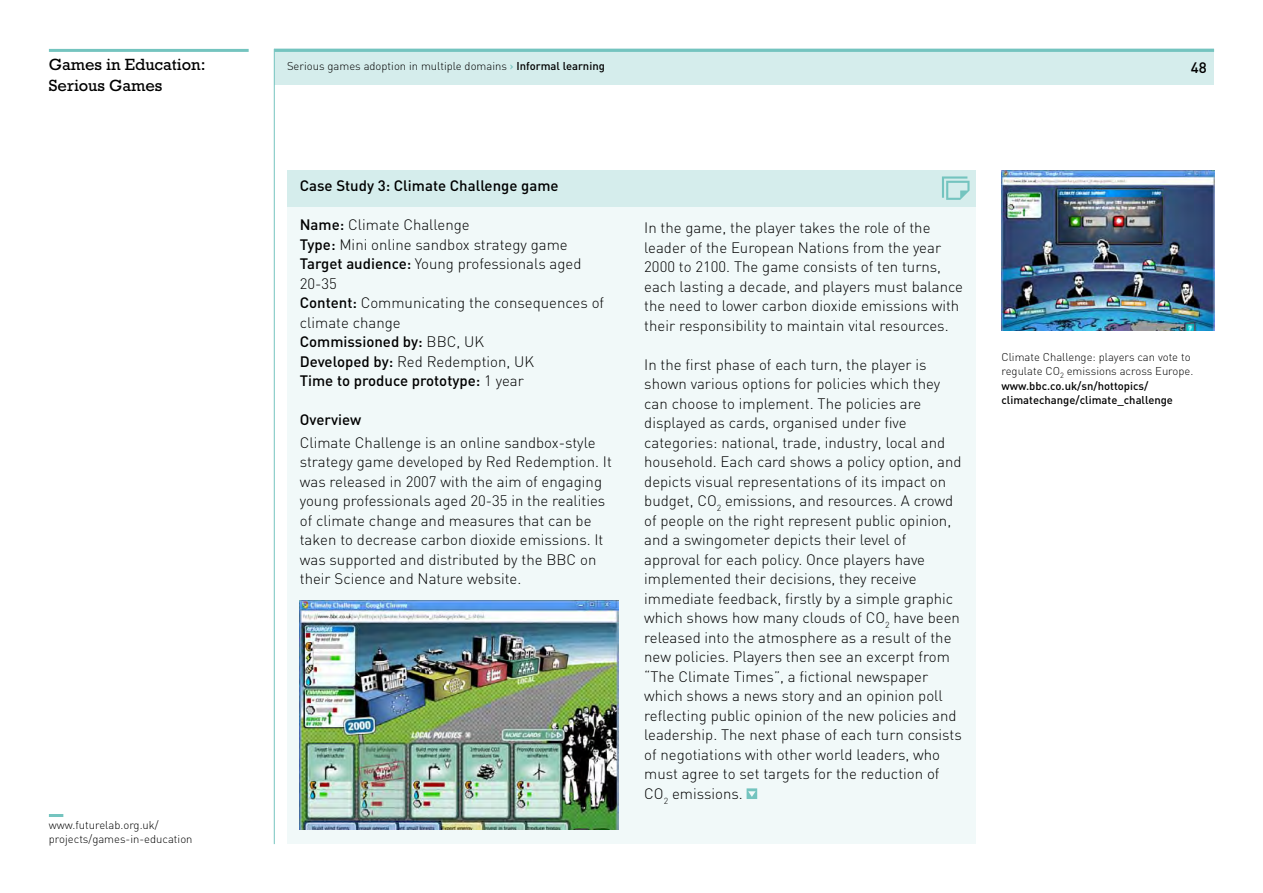
<style>
.page{position:relative;width:1263px;height:893px;background:#fff}
.page>*{position:absolute;margin:0;border:0;box-sizing:border-box;transform-origin:0 0}
.t1{font:16.5px/21px "M Rockwell";color:#000}
.t2{font:300 15px/19.5px "DIN";color:#000}
.t3{font:500 15px "DIN";color:#000}
.t4{font:300 11.25px/14.2px "DIN";color:#000}
.s1{font-weight:500;color:#74c4bf}
.s2{font-weight:500}
</style>
<div class="page">
<div style="left:274px;top:49px;width:940px;height:36px;background:#d5edec"></div>
<hr style="left:274px;top:49px;width:1px;height:795px;background:#74c4bf">
<hr style="left:49px;top:49px;width:200px;height:3px;background:#74c4bf">
<hr style="left:49px;top:814px;width:14px;height:3px;background:#74c4bf">
<div style="left:287px;top:201px;width:689px;height:643px;background:#f1f9f9"></div>
<div style="left:287px;top:170px;width:689px;height:36px;background:#d5edec"></div>
<hr style="left:274px;top:49px;width:940px;height:3px;background:#74c4bf">
<svg style="left:942px;top:176px;width:27px;height:24px"></svg>
<img style="left:300px;top:601px;width:319px;height:228px">
<svg style="left:746px;top:788px;width:11px;height:11px"></svg>
<img style="left:1001px;top:170px;width:213px;height:161px">
<p class="t1" style="left:49px;top:54px;width:158px">Games in Education:<br>Serious Games</p>
<p class="t4" style="left:49px;top:818px;width:145px">www.futurelab.org.uk/ projects/games-in-education</p>
<p class="t4" style="left:287px;top:59px;width:319px">Serious games adoption in multiple domains <span class="s1">›</span> <span class="s2">Informal learning</span></p>
<p class="t3" style="left:1191px;top:58px;width:17px">48</p>
<p class="t3" style="left:300px;top:176px;width:260px">Case Study 3: Climate Challenge game</p>
<p class="t2" style="left:300px;top:215px;width:306px"><span class="s2">Name:</span> Climate Challenge<br><span class="s2">Type:</span> Mini online sandbox strategy game<br><span class="s2">Target audience:</span> Young professionals aged<br>20-35<br><span class="s2">Content:</span> Communicating the consequences of climate change<br><span class="s2">Commissioned by:</span> bbC, uK<br><span class="s2">Developed by:</span> red redemption, uK<br><span class="s2">Time to produce prototype:</span> 1 year</p>
<p class="t2" style="left:300px;top:409px;width:297px;line-height:22.5px"><span class="s2">Overview<br></span>Climate Challenge is an online sandbox-style</p>
<p class="t2" style="left:300px;top:452px;width:314px">strategy game developed by red redemption. it was released in 2007 with the aim of engaging young professionals aged 20-35 in the realities of climate change and measures that can be taken to decrease carbon dioxide emissions. it was supported and distributed by the bbC on their Science and Nature website.</p>
<p class="t2" style="left:644px;top:218px;width:320px">in the game, the player takes the role of the leader of the european Nations from the year 2000 to 2100. the game consists of ten turns, each lasting a decade, and players must balance the need to lower carbon dioxide emissions with their responsibility to maintain vital resources.</p>
<p class="t2" style="left:644px;top:354px;width:319px">in the first phase of each turn, the player is shown various options for policies which they can choose to implement. the policies are displayed as cards, organised under five categories: national, trade, industry, local and household. each card shows a policy option, and depicts visual representations of its impact on budget, CO<sub>2</sub> emissions, and resources. A crowd of people on the right represent public opinion, and a swingometer depicts their level of approval for each policy. Once players have implemented their decisions, they receive immediate feedback, firstly by a simple graphic which shows how many clouds of CO<sub>2</sub> have been released into the atmosphere as a result of the new policies. Players then see an excerpt from “the Climate times”, a fictional newspaper which shows a news story and an opinion poll reflecting public opinion of the new policies and leadership. the next phase of each turn consists of negotiations with other world leaders, who must agree to set targets for the reduction of CO<sub>2</sub> emissions.</p>
<p class="t4" style="left:1001px;top:350px;width:193px">Climate Challenge: players can vote to regulate CO<sub>2</sub> emissions across europe. <span class="s2">www.bbc.co.uk/sn/hottopics/ climatechange/climate_challenge</span></p>
</div>
